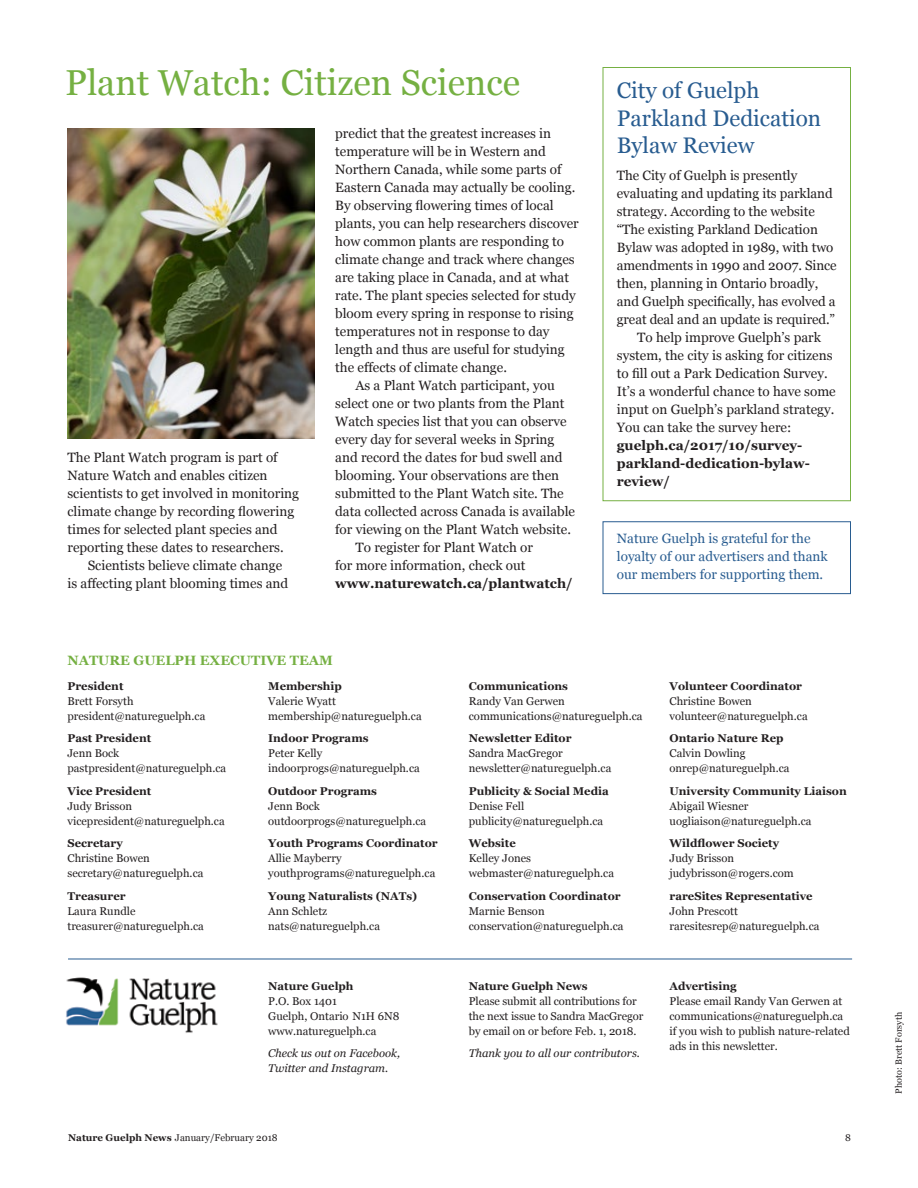
<style>
.page{position:relative;width:918px;height:1188px;background:#fff}
.page>*{position:absolute;margin:0;border:0;box-sizing:border-box;transform-origin:0 0}
.t1{font:36px "Georgia";color:#75b042}
.t2{font:22.5px/27.3px "Georgia";color:#285c90}
.t3{font:13.5px/18px "Georgia";color:#231f20}
.t4{font:700 13.5px/18px "Georgia";color:#231f20}
.t5{font:13.5px/18px "Georgia";color:#285c90}
.t6{font:700 13.5px "Georgia";color:#75b042}
.t7{font:11.25px/15px "Georgia";color:#231f20}
.t8{font:700 11.25px "Georgia";color:#231f20}
.t9{font:italic 11.25px/15px "Georgia";color:#231f20}
.t10{font:9.75px "Georgia";color:#231f20}
.t11{font:9px "Georgia";color:#231f20}
.s1{font-weight:700}
</style>
<div class="page">
<img style="left:66px;top:977px;width:152px;height:56px">
<hr style="left:68px;top:959px;width:784px;height:1px;background:#285c90">
<img style="left:68px;top:128px;width:247px;height:311px">
<div style="left:603px;top:67px;width:248px;height:434px;border:1px solid #75b042"></div>
<div style="left:603px;top:521px;width:248px;height:73px;border:1px solid #285c90"></div>
<h1 class="t1" style="left:65px;top:62px;width:457px">Plant Watch: Citizen Science</h1>
<p class="t3" style="left:68px;top:449px;width:233px">The Plant Watch program is part of Nature Watch and enables citizen scientists to get involved in monitoring climate change by recording flowering times for selected plant species and reporting these dates to researchers.</p>
<p class="t3" style="left:68px;top:557px;width:222px;text-indent:20px">Scientists believe climate change is affecting plant blooming times and</p>
<p class="t3" style="left:335px;top:125px;width:217px">predict that the greatest increases in</p>
<p class="t3" style="left:335px;top:143px;width:212px">temperature will be in Western and</p>
<p class="t3" style="left:335px;top:161px;width:228px">Northern Canada, while some parts of</p>
<p class="t3" style="left:335px;top:179px;width:242px">Eastern Canada may actually be cooling.</p>
<p class="t3" style="left:335px;top:197px;width:220px">By observing flowering times of local</p>
<p class="t3" style="left:335px;top:215px;width:245px">plants, you can help researchers discover</p>
<p class="t3" style="left:335px;top:233px;width:230px">how common plants are responding to</p>
<p class="t3" style="left:335px;top:251px;width:241px">climate change and track where changes</p>
<p class="t3" style="left:335px;top:269px;width:235px">are taking place in Canada, and at what</p>
<p class="t3" style="left:335px;top:287px;width:242px">rate. The plant species selected for study</p>
<p class="t3" style="left:335px;top:305px;width:240px">bloom every spring in response to rising</p>
<p class="t3" style="left:335px;top:323px;width:216px">temperatures not in response to day</p>
<p class="t3" style="left:335px;top:341px;width:231px">length and thus are useful for studying</p>
<p class="t3" style="left:335px;top:359px;width:173px">the effects of climate change.</p>
<p class="t3" style="left:355px;top:377px;width:201px">As a Plant Watch participant, you</p>
<p class="t3" style="left:335px;top:395px;width:231px">select one or two plants from the Plant</p>
<p class="t3" style="left:335px;top:413px;width:233px">Watch species list that you can observe</p>
<p class="t3" style="left:335px;top:431px;width:221px">every day for several weeks in Spring</p>
<p class="t3" style="left:335px;top:449px;width:229px">and record the dates for bud swell and</p>
<p class="t3" style="left:335px;top:467px;width:226px">blooming. Your observations are then</p>
<p class="t3" style="left:335px;top:485px;width:230px">submitted to the Plant Watch site. The</p>
<p class="t3" style="left:335px;top:503px;width:241px">data collected across Canada is available</p>
<p class="t3" style="left:335px;top:521px;width:237px">for viewing on the Plant Watch website.</p>
<p class="t3" style="left:355px;top:539px;width:179px">To register for Plant Watch or</p>
<p class="t3" style="left:335px;top:557px;width:192px">for more information, check out</p>
<p class="t4" style="left:335px;top:575px;width:239px">www.naturewatch.ca/plantwatch/</p>
<p class="t6" style="left:68px;top:652px;width:267px">NATURE GUELPH EXECUTIVE TEAM</p>
<h2 class="t2" style="left:617px;top:77px;width:206px">City of Guelph<br>Parkland Dedication<br>Bylaw Review</h2>
<p class="t3" style="left:617px;top:166px;width:182px">The City of Guelph is presently</p>
<p class="t3" style="left:617px;top:184px;width:217px">evaluating and updating its parkland</p>
<p class="t3" style="left:617px;top:202px;width:199px">strategy. According to the website</p>
<p class="t3" style="left:617px;top:220px;width:203px">“The existing Parkland Dedication</p>
<p class="t3" style="left:617px;top:238px;width:218px">Bylaw was adopted in 1989, with two</p>
<p class="t3" style="left:617px;top:256px;width:221px">amendments in 1990 and 2007. Since</p>
<p class="t3" style="left:617px;top:274px;width:203px">then, planning in Ontario broadly,</p>
<p class="t3" style="left:617px;top:292px;width:220px">and Guelph specifically, has evolved a</p>
<p class="t3" style="left:617px;top:310px;width:220px">great deal and an update is required.”</p>
<p class="t3" style="left:637px;top:328px;width:185px">To help improve Guelph’s park</p>
<p class="t3" style="left:617px;top:346px;width:217px">system, the city is asking for citizens</p>
<p class="t3" style="left:617px;top:364px;width:212px">to fill out a Park Dedication Survey.</p>
<p class="t3" style="left:617px;top:382px;width:220px">It’s a wonderful chance to have some</p>
<p class="t3" style="left:617px;top:400px;width:219px">input on Guelph’s parkland strategy.</p>
<p class="t3" style="left:617px;top:418px;width:176px">You can take the survey here:</p>
<p class="t4" style="left:617px;top:436px;width:195px">guelph.ca/2017/10/survey&shy;parkland-dedication-bylaw&shy;review/</p>
<p class="t5" style="left:617px;top:529px;width:212px">Nature Guelph is grateful for the loyalty of our advertisers and thank our members for supporting them.</p>
<p class="t8" style="left:68px;top:680px;width:58px">President</p>
<p class="t7" style="left:68px;top:694px;width:139px">Brett Forsyth president@natureguelph.ca</p>
<p class="t8" style="left:68px;top:732px;width:85px">Past President</p>
<p class="t7" style="left:68px;top:746px;width:160px">Jenn Bock pastpresident@natureguelph.ca</p>
<p class="t8" style="left:68px;top:785px;width:85px">Vice President</p>
<p class="t7" style="left:68px;top:799px;width:159px">Judy Brisson vicepresident@natureguelph.ca</p>
<p class="t8" style="left:68px;top:837px;width:57px">Secretary</p>
<p class="t7" style="left:68px;top:851px;width:137px">Christine Bowen secretary@natureguelph.ca</p>
<p class="t8" style="left:68px;top:890px;width:60px">Treasurer</p>
<p class="t7" style="left:68px;top:903px;width:138px">Laura Rundle treasurer@natureguelph.ca</p>
<p class="t8" style="left:268px;top:680px;width:75px">Membership</p>
<p class="t7" style="left:268px;top:693px;width:155px">Valerie Wyatt membership@natureguelph.ca</p>
<p class="t8" style="left:268px;top:732px;width:102px">Indoor Programs</p>
<p class="t7" style="left:268px;top:746px;width:153px">Peter Kelly indoorprogs@natureguelph.ca</p>
<p class="t8" style="left:268px;top:785px;width:110px">Outdoor Programs</p>
<p class="t7" style="left:268px;top:798px;width:160px">Jenn Bock outdoorprogs@natureguelph.ca</p>
<p class="t8" style="left:268px;top:837px;width:171px">Youth Programs Coordinator</p>
<p class="t7" style="left:268px;top:851px;width:169px">Allie Mayberry youthprograms@natureguelph.ca</p>
<p class="t8" style="left:268px;top:890px;width:151px">Young Naturalists (NATs)</p>
<p class="t7" style="left:268px;top:903px;width:113px">Ann Schletz nats@natureguelph.ca</p>
<p class="t8" style="left:268px;top:980px;width:87px">Nature Guelph</p>
<p class="t7" style="left:268px;top:993px;width:133px">P.O. Box 1401<br>Guelph, Ontario N1H 6N8 www.natureguelph.ca</p>
<p class="t9" style="left:268px;top:1045px;width:134px">Check us out on Facebook,<br>Twitter and Instagram.</p>
<p class="t8" style="left:469px;top:680px;width:101px">Communications</p>
<p class="t7" style="left:469px;top:693px;width:175px">Randy Van Gerwen communications@natureguelph.ca</p>
<p class="t8" style="left:469px;top:732px;width:104px">Newsletter Editor</p>
<p class="t7" style="left:469px;top:746px;width:144px">Sandra MacGregor newsletter@natureguelph.ca</p>
<p class="t8" style="left:469px;top:785px;width:142px">Publicity &amp; Social Media</p>
<p class="t7" style="left:469px;top:798px;width:136px">Denise Fell publicity@natureguelph.ca</p>
<p class="t8" style="left:469px;top:837px;width:49px">Website</p>
<p class="t7" style="left:469px;top:851px;width:147px">Kelley Jones webmaster@natureguelph.ca</p>
<p class="t8" style="left:469px;top:890px;width:153px">Conservation Coordinator</p>
<p class="t7" style="left:469px;top:903px;width:156px">Marnie Benson conservation@natureguelph.ca</p>
<p class="t8" style="left:469px;top:980px;width:120px">Nature Guelph News</p>
<p class="t7" style="left:469px;top:993px;width:176px">Please submit all contributions for the next issue to Sandra MacGregor by email on or before Feb. 1, 2018.</p>
<p class="t9" style="left:469px;top:1045px;width:173px">Thank you to all our contributors.</p>
<p class="t8" style="left:670px;top:680px;width:134px">Volunteer Coordinator</p>
<p class="t7" style="left:670px;top:693px;width:140px">Christine Bowen volunteer@natureguelph.ca</p>
<p class="t8" style="left:670px;top:732px;width:116px">Ontario Nature Rep</p>
<p class="t7" style="left:670px;top:746px;width:121px">Calvin Dowling onrep@natureguelph.ca</p>
<p class="t8" style="left:670px;top:785px;width:179px">University Community Liaison</p>
<p class="t7" style="left:670px;top:798px;width:144px">Abigail Wiesner uogliaison@natureguelph.ca</p>
<p class="t8" style="left:670px;top:837px;width:111px">Wildflower Society</p>
<p class="t7" style="left:670px;top:851px;width:126px">Judy Brisson judybrisson@rogers.com</p>
<p class="t8" style="left:670px;top:890px;width:145px">rareSites Representative</p>
<p class="t7" style="left:670px;top:903px;width:151px">John Prescott raresitesrep@natureguelph.ca</p>
<p class="t8" style="left:670px;top:979px;width:69px">Advertising</p>
<p class="t7" style="left:670px;top:993px;width:182px">Please email Randy Van Gerwen at communications@natureguelph.ca if you wish to publish nature-related ads in this newsletter.</p>
<p class="t10" style="left:68px;top:1132px;width:211px"><span class="s1">Nature Guelph News</span> January/February 2018</p>
<p class="t10" style="left:845px;top:1132px;width:7px">8</p>
<p class="t11" style="left:894px;top:1094px;width:83px;rotate:-90deg">Photo: Brett Forsyth</p>
</div>
